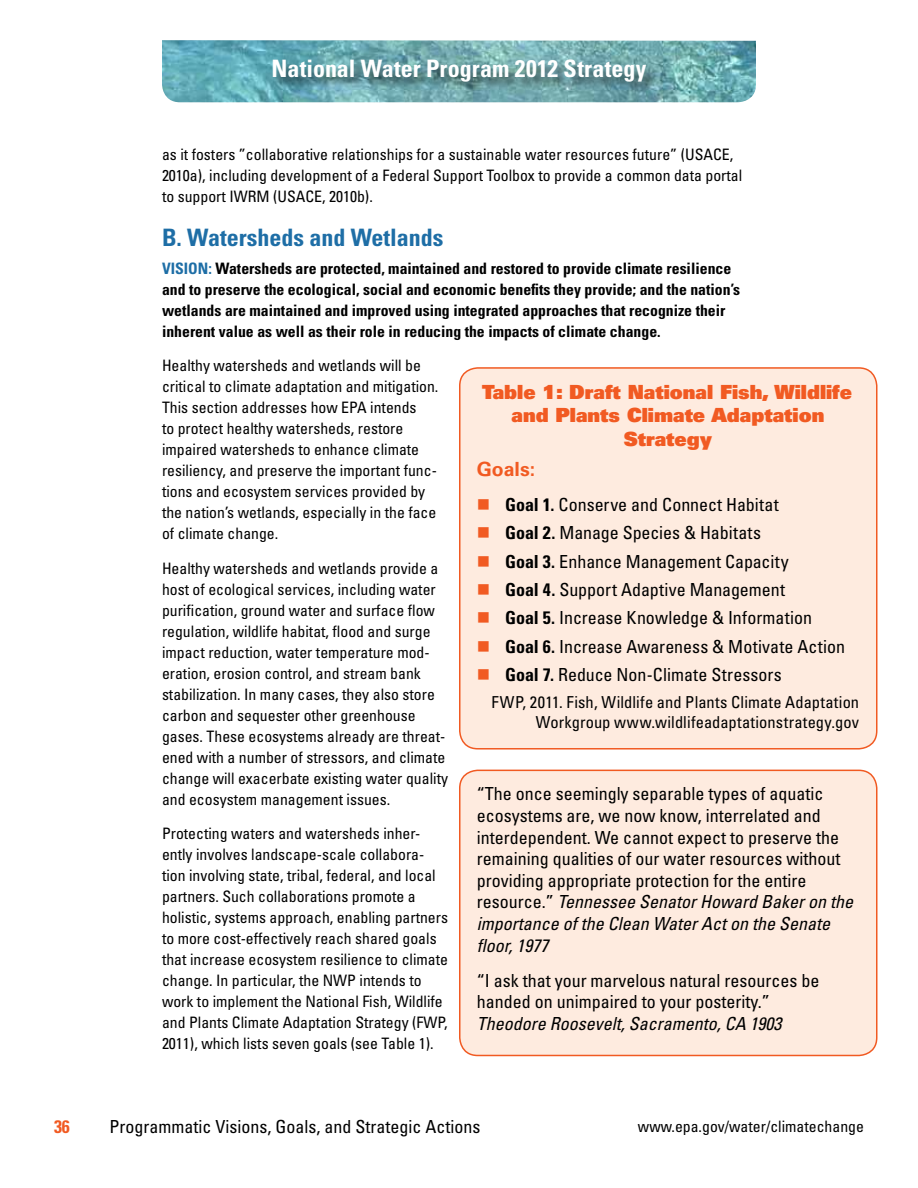
<style>
.page{position:relative;width:918px;height:1188px;background:#fff}
.page>*{position:absolute;margin:0;border:0;box-sizing:border-box;transform-origin:0 0}
.t1{font:700 condensed 24px "Univers LT Std";letter-spacing:.005em;color:#fff}
.subhead1{font:700 condensed 24px "Univers LT Std";color:#1e6ea6}
.Orange_Box_head{font:19.5px/23.4px "Univers LT Std X Black";color:#f15a22;text-align:center}
.Orange_Box_Subhead{font:700 19.5px "Univers LT Std";color:#f15a22}
.Orange_Box_Subhead-2{font:condensed 18px/21.6px "Univers LT Std";color:#000}
.t2{font:700 condensed 18px "Univers LT Std";color:#f15a22}
.Box_attribution_line{font:condensed 16.5px/19.8px "Univers LT Std";letter-spacing:.005em;color:#000;text-align:right}
.main_body_text{font:condensed 15.75px/21px "Univers LT Std";color:#000}
.main_body_text-2{font:700 condensed 15.75px/21px "Univers LT Std";color:#000}
.s1{color:#1e6ea6}
.s2{font-weight:700}
.s3{font-style:italic}
</style>
<div class="page">
<img style="left:162px;top:40px;width:594px;height:62px">
<div style="left:273px;top:59px;width:385px;height:36px;background:#000;opacity:.5"></div>
<div style="left:460px;top:368px;width:417px;height:381px;background:#feebdf;border-radius:18px"></div>
<div style="left:459px;top:367px;width:419px;height:383px;border:2px solid #f15a22;border-radius:18px"></div>
<div style="left:460px;top:770px;width:417px;height:285px;background:#feebdf;border-radius:18px"></div>
<div style="left:459px;top:770px;width:419px;height:286px;border:2px solid #f15a22;border-radius:18px"></div>
<h1 class="t1" style="left:272px;top:54px;width:376px">National Water Program 2012 Strategy</h1>
<p class="main_body_text" style="left:162px;top:144px;width:582px">as it fosters ”collaborative relationships for a sustainable water resources future” (USACE,<br>2010a), including development of a Federal Support Toolbox to provide a common data portal to support IWRM (USACE, 2010b).</p>
<p class="subhead1" style="left:162px;top:223px;width:283px">B. Watersheds and Wetlands</p>
<p class="main_body_text-2" style="left:162px;top:258px;width:580px"><span class="s1">VISION:</span> Watersheds are protected, maintained and restored to provide climate resilience and to preserve the ecological, social and economic benefits they provide; and the nation’s wetlands are maintained and improved using integrated approaches that recognize their inherent value as well as their role in reducing the impacts of climate change.</p>
<p class="main_body_text" style="left:162px;top:355px;width:278px">Healthy watersheds and wetlands will be critical to climate adaptation and mitigation.<br>This section addresses how EPA intends<br>to protect healthy watersheds, restore impaired watersheds to enhance climate resiliency, and preserve the important func&shy;tions and ecosystem services provided by the nation’s wetlands, especially in the face of climate change.</p>
<p class="main_body_text" style="left:162px;top:558px;width:288px">Healthy watersheds and wetlands provide a host of ecological services, including water purification, ground water and surface flow regulation, wildlife habitat, flood and surge impact reduction, water temperature mod&shy;eration, erosion control, and stream bank stabilization. In many cases, they also store carbon and sequester other greenhouse gases. These ecosystems already are threat&shy;ened with a number of stressors, and climate change will exacerbate existing water quality and ecosystem management issues.</p>
<p class="main_body_text" style="left:162px;top:823px;width:288px">Protecting waters and watersheds inher&shy;ently involves landscape-scale collabora&shy;tion involving state, tribal, federal, and local partners. Such collaborations promote a holistic, systems approach, enabling partners to more cost-effectively reach shared goals that increase ecosystem resilience to climate change. In particular, the NWP intends to work to implement the National Fish, Wildlife and Plants Climate Adaptation Strategy (FWP, 2011), which lists seven goals (see Table 1).</p>
<p class="Orange_Box_head" style="left:482px;top:380px;width:371px">Table 1: Draft National Fish, Wildlife and Plants Climate Adaptation<br>Strategy</p>
<p class="Orange_Box_Subhead" style="left:477px;top:458px;width:60px">Goals:</p>
<p class="Orange_Box_Subhead-2" style="left:505px;top:494px;width:275px"><span class="s2">Goal 1.</span> Conserve and Connect Habitat</p>
<p class="Orange_Box_Subhead-2" style="left:505px;top:522px;width:257px"><span class="s2">Goal 2.</span> Manage Species &amp; Habitats</p>
<p class="Orange_Box_Subhead-2" style="left:505px;top:550px;width:285px"><span class="s2">Goal 3.</span> Enhance Management Capacity</p>
<p class="Orange_Box_Subhead-2" style="left:505px;top:579px;width:281px"><span class="s2">Goal 4.</span> Support Adaptive Management</p>
<p class="Orange_Box_Subhead-2" style="left:505px;top:607px;width:308px"><span class="s2">Goal 5.</span> Increase Knowledge &amp; Information</p>
<p class="Orange_Box_Subhead-2" style="left:505px;top:635px;width:341px"><span class="s2">Goal 6.</span> Increase Awareness &amp; Motivate Action</p>
<p class="Orange_Box_Subhead-2" style="left:505px;top:664px;width:278px"><span class="s2">Goal 7.</span> Reduce Non-Climate Stressors</p>
<p class="Box_attribution_line" style="left:491px;top:692px;width:369px">FWP, 2011. Fish, Wildlife and Plants Climate Adaptation<br>Workgroup www.wildlifeadaptationstrategy.gov</p>
<p class="Orange_Box_Subhead-2" style="left:477px;top:783px;width:378px">“The once seemingly separable types of aquatic ecosystems are, we now know, interrelated and interdependent. We cannot expect to preserve the remaining qualities of our water resources without providing appropriate protection for the entire resource.” <span class="s3">Tennessee Senator Howard Baker on the importance of the Clean Water Act on the Senate floor, 1977</span></p>
<p class="Orange_Box_Subhead-2" style="left:477px;top:969px;width:344px">“I ask that your marvelous natural resources be handed on unimpaired to your posterity.”<br><span class="s3">Theodore Roosevelt, Sacramento, CA 1903</span></p>
<p class="t2" style="left:54px;top:1116px;width:17px">36</p>
<p class="Orange_Box_Subhead-2" style="left:110px;top:1116px;width:372px">Programmatic Visions, Goals, and Strategic Actions</p>
<p class="main_body_text" style="left:638px;top:1116px;width:228px">www.epa.gov/water/climatechange</p>
</div>
